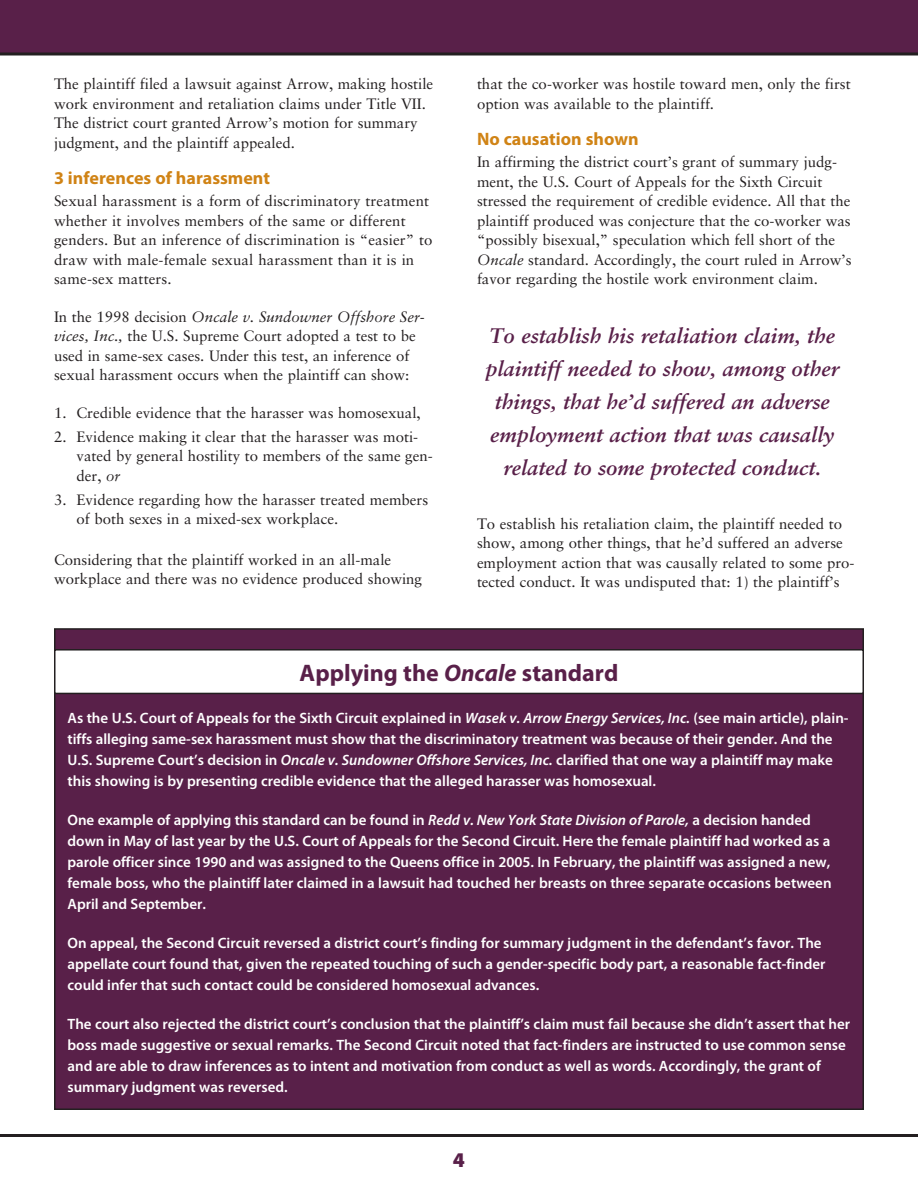
<style>
.page{position:relative;width:918px;height:1188px;background:#fff}
.page>*{position:absolute;margin:0;border:0;box-sizing:border-box;transform-origin:0 0}
.t1{font:700 24px "Myriad Pro";color:#592049}
.t2{font:italic 700 21px/33px "Sabon LT Std";color:#592049;text-align:center}
.t3{font:900 21px "Myriad Pro";color:#592049}
.t4{font:700 18px "Myriad Pro";color:#d08315}
.t5{font:15px/19.5px "Sabon LT Std";color:#231f20}
.t6{font:600 15px/21px "Myriad Pro";color:#fff}
.s1{font-style:italic}
</style>
<div class="page">
<hr style="left:0;top:1134px;width:918px;height:3px;background:#231f20">
<div style="left:0;top:0;width:918px;height:54px;background:#592049"></div>
<svg style="left:0;top:52px;width:918px;height:4px;background:#443a40"></svg>
<div style="left:55px;top:629px;width:808px;height:480px;background:#592049"></div>
<div style="left:55px;top:650px;width:808px;height:43px;background:#fff"></div>
<div style="left:54px;top:649px;width:810px;height:45px;border:2px solid #231f20"></div>
<p class="t5" style="left:54px;top:74px;width:381px">The plaintiff filed a lawsuit against Arrow, making hostile work environment and retaliation claims under Title VII.<br>The district court granted Arrow’s motion for summary judgment, and the plaintiff appealed.</p>
<p class="t4" style="left:54px;top:168px;width:218px">3 inferences of harassment</p>
<p class="t5" style="left:54px;top:191px;width:380px">Sexual harassment is a form of discriminatory treatment whether it involves members of the same or different genders. But an inference of discrimination is “easier” to draw with male-female sexual harassment than it is in same-sex matters.</p>
<p class="t5" style="left:54px;top:307px;width:372px">In the 1998 decision <span class="s1">Oncale v. Sundowner Offshore Ser&shy;vices, Inc.,</span> the U.S. Supreme Court adopted a test to be used in same-sex cases. Under this test, an inference of sexual harassment occurs when the plaintiff can show:</p>
<p class="t5" style="left:54px;top:403px;width:368px">1. Credible evidence that the harasser was homosexual,</p>
<p class="t5" style="left:76px;top:427px;width:358px;text-indent:-22px">2. Evidence making it clear that the harasser was moti&shy;vated by general hostility to members of the same gen&shy;der, <span class="s1">or</span></p>
<p class="t5" style="left:76px;top:490px;width:353px;text-indent:-22px">3. Evidence regarding how the harasser treated members of both sexes in a mixed-sex workplace.</p>
<p class="t5" style="left:54px;top:550px;width:370px">Considering that the plaintiff worked in an all-male workplace and there was no evidence produced showing</p>
<p class="t5" style="left:477px;top:74px;width:375px">that the co-worker was hostile toward men, only the first option was available to the plaintiff.</p>
<p class="t4" style="left:477px;top:129px;width:163px">No causation shown</p>
<p class="t5" style="left:477px;top:152px;width:376px">In affirming the district court’s grant of summary judg&shy;ment, the U.S. Court of Appeals for the Sixth Circuit stressed the requirement of credible evidence. All that the plaintiff produced was conjecture that the co-worker was “possibly bisexual,” speculation which fell short of the <span class="s1">Oncale</span> standard. Accordingly, the court ruled in Arrow’s favor regarding the hostile work environment claim.</p>
<h2 class="t2" style="left:486px;top:319px;width:355px">To establish his retaliation claim, the plaintiff needed to show, among other things, that he’d suffered an adverse employment action that was causally related to some protected conduct.</h2>
<p class="t5" style="left:477px;top:514px;width:379px">To establish his retaliation claim, the plaintiff needed to show, among other things, that he’d suffered an adverse employment action that was causally related to some pro&shy;tected conduct. It was undisputed that: 1) the plaintiff’s</p>
<h1 class="t1" style="left:300px;top:659px;width:320px">Applying the <span class="s1">Oncale</span> standard</h1>
<p class="t6" style="left:68px;top:708px;width:783px">As the U.S. Court of Appeals for the Sixth Circuit explained in <span class="s1">Wasek v. Arrow Energy Services, Inc.</span> (see main article), plain&shy;tiffs alleging same-sex harassment must show that the discriminatory treatment was because of their gender. And the U.S. Supreme Court’s decision in <span class="s1">Oncale v. Sundowner Offshore Services, Inc.</span> clarified that one way a plaintiff may make this showing is by presenting credible evidence that the alleged harasser was homosexual.</p>
<p class="t6" style="left:68px;top:810px;width:766px">One example of applying this standard can be found in <span class="s1">Redd v. New York State Division of Parole,</span> a decision handed down in May of last year by the U.S. Court of Appeals for the Second Circuit. Here the female plaintiff had worked as a parole officer since 1990 and was assigned to the Queens office in 2005. In February, the plaintiff was assigned a new, female boss, who the plaintiff later claimed in a lawsuit had touched her breasts on three separate occasions between April and September.</p>
<p class="t6" style="left:68px;top:933px;width:759px">On appeal, the Second Circuit reversed a district court’s finding for summary judgment in the defendant’s favor. The appellate court found that, given the repeated touching of such a gender-specific body part, a reasonable fact-finder could infer that such contact could be considered homosexual advances.</p>
<p class="t6" style="left:68px;top:1014px;width:784px">The court also rejected the district court’s conclusion that the plaintiff’s claim must fail because she didn’t assert that her boss made suggestive or sexual remarks. The Second Circuit noted that fact-finders are instructed to use common sense and are able to draw inferences as to intent and motivation from conduct as well as words. Accordingly, the grant of summary judgment was reversed.</p>
<h2 class="t3" style="left:453px;top:1148px;width:14px">4</h2>
</div>
